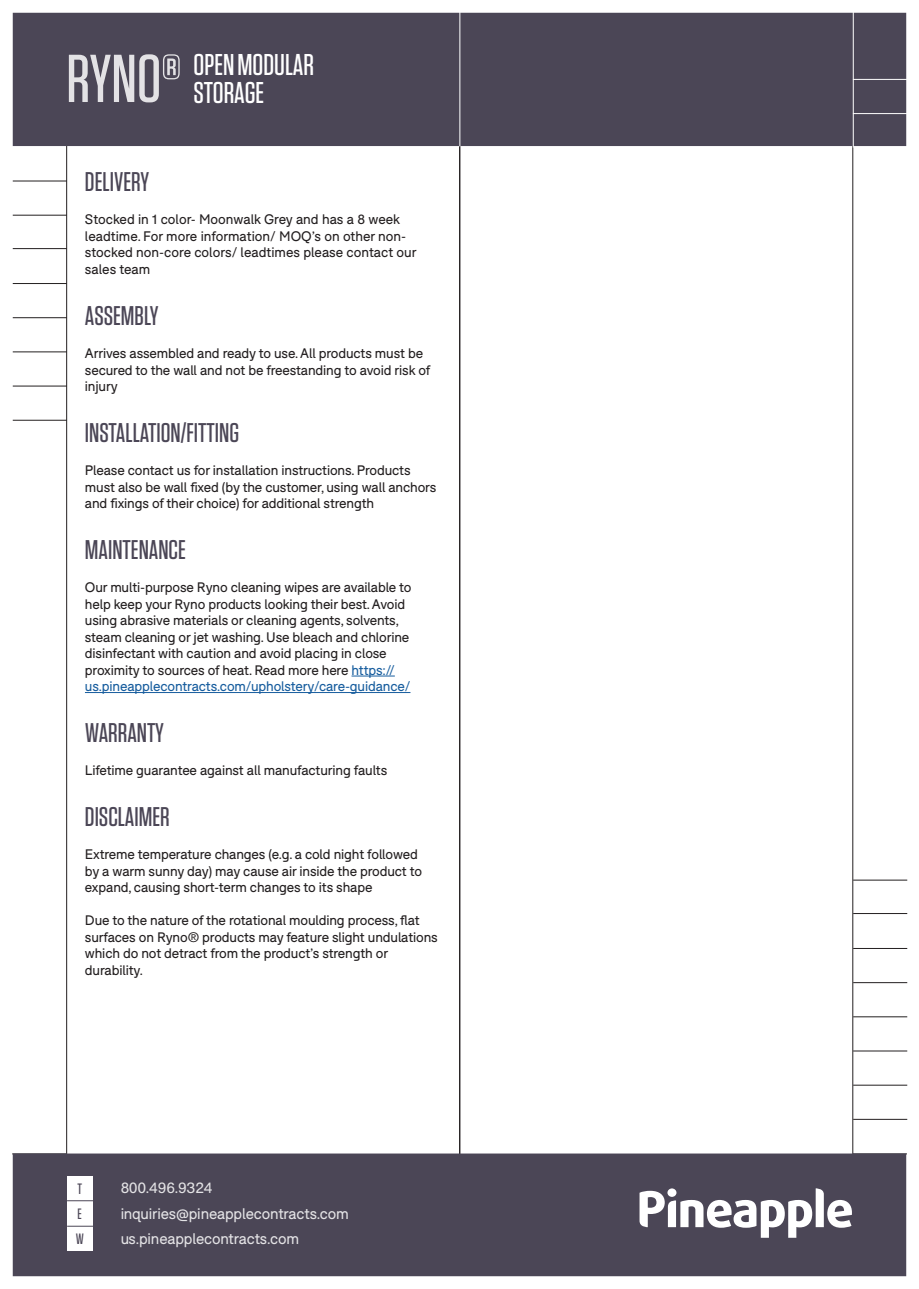
<style>
.page{position:relative;width:919px;height:1289px;background:#fff}
.page>*{position:absolute;margin:0;border:0;box-sizing:border-box;transform-origin:0 0}
.t1{font:500 67.5px "Tungsten";color:#fff}
.body_1_BLACK{font:500 30px "Tungsten";color:#fff}
.t2{font:500 27px "Tungsten";color:#4b4656}
.t3{font:15px/25.3px "F37 Bolton";letter-spacing:-.01em;color:#fff}
.t4{font:500 15px "Tungsten";color:#4b4656}
.t5{font:13.5px/16.5px "F37 Bolton";letter-spacing:-.01em;color:#231f20}
.s1{color:#175d9e}
</style>
<div class="page">
<hr style="left:12px;top:1153px;width:54px;height:1px;background:#231f20">
<div style="left:13px;top:13px;width:893px;height:133px;background:#4b4656"></div>
<div style="left:13px;top:1153px;width:893px;height:123px;background:#4b4656;border:2px solid #4b4656"></div>
<hr style="left:853px;top:879px;width:54px;height:1px;background:#231f20">
<hr style="left:853px;top:1016px;width:54px;height:1px;background:#231f20">
<hr style="left:853px;top:948px;width:54px;height:1px;background:#231f20">
<hr style="left:853px;top:1084px;width:54px;height:1px;background:#231f20">
<hr style="left:853px;top:1050px;width:54px;height:1px;background:#231f20">
<hr style="left:853px;top:982px;width:54px;height:1px;background:#231f20">
<hr style="left:853px;top:1118px;width:54px;height:1px;background:#231f20">
<hr style="left:853px;top:913px;width:54px;height:1px;background:#231f20">
<svg style="left:639px;top:1188px;width:212px;height:49px"></svg>
<div style="left:667px;top:1188px;width:9px;height:8px;background:#fff;border-radius:50%"></div>
<div style="left:67px;top:1175px;width:26px;height:25px;background:#fff"></div>
<div style="left:67px;top:1200px;width:26px;height:25px;background:#fff"></div>
<svg style="left:67px;top:1200px;width:26px;height:1px"></svg>
<hr style="left:852px;top:12px;width:1px;height:135px;background:#fff">
<hr style="left:852px;top:79px;width:54px;height:1px;background:#fff">
<hr style="left:852px;top:113px;width:54px;height:1px;background:#fff">
<hr style="left:459px;top:12px;width:1px;height:134px;background:#fff">
<hr style="left:13px;top:215px;width:54px;height:1px;background:#231f20">
<hr style="left:13px;top:351px;width:54px;height:1px;background:#231f20">
<hr style="left:13px;top:283px;width:54px;height:1px;background:#231f20">
<hr style="left:13px;top:420px;width:54px;height:1px;background:#231f20">
<hr style="left:13px;top:385px;width:54px;height:1px;background:#231f20">
<hr style="left:13px;top:317px;width:54px;height:1px;background:#231f20">
<hr style="left:13px;top:181px;width:54px;height:1px;background:#231f20">
<hr style="left:13px;top:248px;width:54px;height:1px;background:#231f20">
<div style="left:67px;top:1225px;width:26px;height:25px;background:#fff"></div>
<svg style="left:67px;top:1225px;width:26px;height:1px"></svg>
<hr style="left:351px;top:675px;width:44px;height:1px;background:#175d9e">
<hr style="left:85px;top:692px;width:325px;height:1px;background:#175d9e">
<h1 class="t1" style="left:66px;top:43px;width:116px">RYNO®</h1>
<p class="body_1_BLACK" style="left:194px;top:49px;width:122px">OPEN MODULAR</p>
<p class="body_1_BLACK" style="left:194px;top:77px;width:72px">STORAGE</p>
<p class="t2" style="left:85px;top:168px;width:66px">DELIVERY</p>
<p class="t5" style="left:85px;top:211px;width:333px">Stocked in 1 color- Moonwalk Grey and has a 8 week leadtime. For more information/ MOQ’s on other non&shy;stocked non-core colors/ leadtimes please contact our sales team</p>
<p class="t2" style="left:85px;top:301px;width:75px">ASSEMBLY</p>
<p class="t5" style="left:85px;top:345px;width:347px">Arrives assembled and ready to use. All products must be secured to the wall and not be freestanding to avoid risk of injury</p>
<p class="t2" style="left:85px;top:418px;width:156px">INSTALLATION/FITTING</p>
<p class="t5" style="left:85px;top:462px;width:353px">Please contact us for installation instructions. Products must also be wall fixed (by the customer, using wall anchors and fixings of their choice) for additional strength</p>
<p class="t2" style="left:85px;top:535px;width:102px">MAINTENANCE</p>
<p class="t5" style="left:85px;top:579px;width:328px">Our multi-purpose Ryno cleaning wipes are available to help keep your Ryno products looking their best. Avoid using abrasive materials or cleaning agents, solvents, steam cleaning or jet washing. Use bleach and chlorine disinfectant with caution and avoid placing in close proximity to sources of heat. Read more here <span class="s1">https:// us.pineapplecontracts.com/upholstery/care-guidance/</span></p>
<p class="t2" style="left:85px;top:718px;width:80px">WARRANTY</p>
<p class="t5" style="left:85px;top:762px;width:304px">Lifetime guarantee against all manufacturing faults</p>
<p class="t2" style="left:85px;top:802px;width:86px">DISCLAIMER</p>
<p class="t5" style="left:85px;top:846px;width:338px">Extreme temperature changes (e.g. a cold night followed by a warm sunny day) may cause air inside the product to expand, causing short-term changes to its shape</p>
<p class="t5" style="left:85px;top:912px;width:354px">Due to the nature of the rotational moulding process, flat surfaces on Ryno® products may feature slight undulations which do not detract from the product’s strength or durability.</p>
<p class="t4" style="left:78px;top:1181px;width:6px">T</p>
<p class="t4" style="left:78px;top:1206px;width:6px">E</p>
<p class="t4" style="left:76px;top:1230px;width:10px">W</p>
<p class="t3" style="left:120px;top:1175px;width:230px">800.496.9324 inquiries@pineapplecontracts.com us.pineapplecontracts.com</p>
</div>
